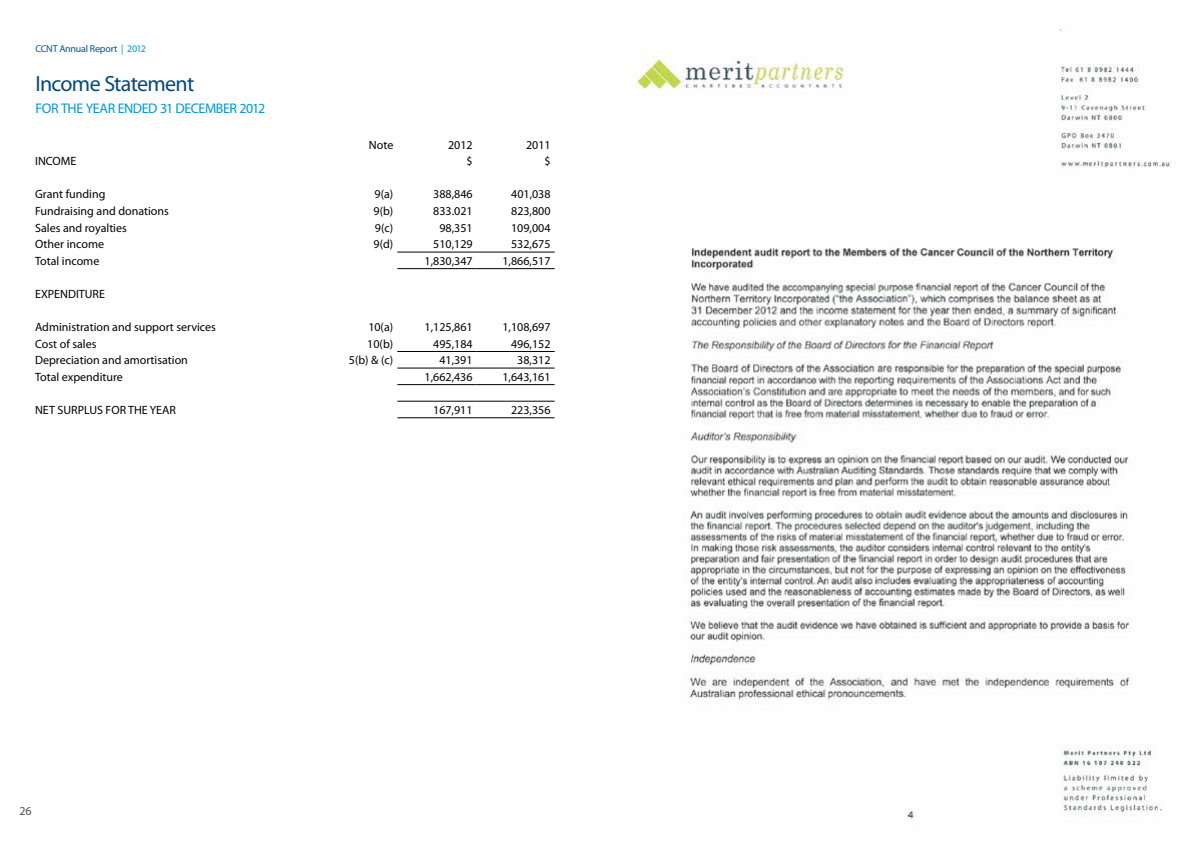
<style>
.page{position:relative;width:1191px;height:842px;background:#fff}
.page>*{position:absolute;margin:0;border:0;box-sizing:border-box;transform-origin:0 0}
.t1{font:22px "Myriad Pro";letter-spacing:-.03em;color:#004883}
.t2{font:14px "Myriad Pro";letter-spacing:-.035em;color:#0096d6}
.t3{font:12px "Myriad Pro";color:#000}
.t4{font:12px "Myriad Pro";color:#4d4d4f}
.t5{font:10px "Myriad Pro";letter-spacing:-.02em;color:#005596}
.s1{color:#0096d6}
</style>
<div class="page">
<hr style="left:397px;top:252px;width:80px;height:1px;background:#000">
<hr style="left:477px;top:252px;width:77px;height:1px;background:#000">
<hr style="left:397px;top:268px;width:80px;height:1px;background:#000">
<hr style="left:477px;top:268px;width:77px;height:1px;background:#000">
<hr style="left:397px;top:351px;width:80px;height:1px;background:#000">
<hr style="left:477px;top:351px;width:77px;height:1px;background:#000">
<hr style="left:397px;top:368px;width:80px;height:1px;background:#000">
<hr style="left:477px;top:368px;width:77px;height:1px;background:#000">
<hr style="left:397px;top:384px;width:80px;height:1px;background:#000">
<hr style="left:477px;top:384px;width:77px;height:1px;background:#000">
<hr style="left:397px;top:401px;width:80px;height:1px;background:#000">
<hr style="left:477px;top:401px;width:77px;height:1px;background:#000">
<hr style="left:397px;top:417px;width:80px;height:1px;background:#000">
<hr style="left:477px;top:417px;width:77px;height:1px;background:#000">
<img style="left:637px;top:29px;width:533px;height:790px">
<p class="t5" style="left:35px;top:42px;width:112px">CCNT Annual Report <span class="s1">| 2012</span></p>
<h1 class="t1" style="left:35px;top:70px;width:160px">Income Statement</h1>
<p class="t2" style="left:35px;top:100px;width:231px">FOR THE YEAR ENDED 31 DECEMBER 2012</p>
<p class="t3" style="left:369px;top:137px;width:26px">Note</p>
<p class="t3" style="left:448px;top:137px;width:26px">2012</p>
<p class="t3" style="left:526px;top:137px;width:26px">2011</p>
<p class="t3" style="left:35px;top:154px;width:43px">INCOME</p>
<p class="t3" style="left:466px;top:154px;width:8px">$</p>
<p class="t3" style="left:544px;top:154px;width:8px">$</p>
<p class="t3" style="left:35px;top:187px;width:72px">Grant funding</p>
<p class="t3" style="left:374px;top:187px;width:20px">9(a)</p>
<p class="t3" style="left:433px;top:187px;width:41px">388,846</p>
<p class="t3" style="left:511px;top:187px;width:41px">401,038</p>
<p class="t3" style="left:35px;top:203px;width:135px">Fundraising and donations</p>
<p class="t3" style="left:373px;top:203px;width:21px">9(b)</p>
<p class="t3" style="left:433px;top:203px;width:41px">833.021</p>
<p class="t3" style="left:511px;top:203px;width:41px">823,800</p>
<p class="t3" style="left:35px;top:220px;width:93px">Sales and royalties</p>
<p class="t3" style="left:375px;top:220px;width:20px">9(c)</p>
<p class="t3" style="left:439px;top:220px;width:35px">98,351</p>
<p class="t3" style="left:511px;top:220px;width:41px">109,004</p>
<p class="t3" style="left:35px;top:237px;width:70px">Other income</p>
<p class="t3" style="left:373px;top:237px;width:21px">9(d)</p>
<p class="t3" style="left:433px;top:237px;width:41px">510,129</p>
<p class="t3" style="left:511px;top:237px;width:41px">532,675</p>
<p class="t3" style="left:35px;top:253px;width:66px">Total income</p>
<p class="t3" style="left:424px;top:253px;width:50px">1,830,347</p>
<p class="t3" style="left:502px;top:253px;width:50px">1,866,517</p>
<p class="t3" style="left:35px;top:286px;width:71px">EXPENDITURE</p>
<p class="t3" style="left:35px;top:319px;width:182px">Administration and support services</p>
<p class="t3" style="left:368px;top:319px;width:26px">10(a)</p>
<p class="t3" style="left:424px;top:319px;width:50px">1,125,861</p>
<p class="t3" style="left:502px;top:319px;width:50px">1,108,697</p>
<p class="t3" style="left:35px;top:336px;width:63px">Cost of sales</p>
<p class="t3" style="left:367px;top:336px;width:27px">10(b)</p>
<p class="t3" style="left:433px;top:336px;width:41px">495,184</p>
<p class="t3" style="left:511px;top:336px;width:41px">496,152</p>
<p class="t3" style="left:35px;top:353px;width:154px">Depreciation and amortisation</p>
<p class="t3" style="left:349px;top:353px;width:46px">5(b) &amp; (c)</p>
<p class="t3" style="left:439px;top:353px;width:35px">41,391</p>
<p class="t3" style="left:517px;top:353px;width:35px">38,312</p>
<p class="t3" style="left:35px;top:369px;width:89px">Total expenditure</p>
<p class="t3" style="left:424px;top:369px;width:50px">1,662,436</p>
<p class="t3" style="left:502px;top:369px;width:50px">1,643,161</p>
<p class="t3" style="left:35px;top:402px;width:142px">NET SURPLUS FOR THE YEAR</p>
<p class="t3" style="left:433px;top:402px;width:41px">167,911</p>
<p class="t3" style="left:511px;top:402px;width:41px">223,356</p>
<p class="t4" style="left:19px;top:803px;width:14px">26</p>
</div>
